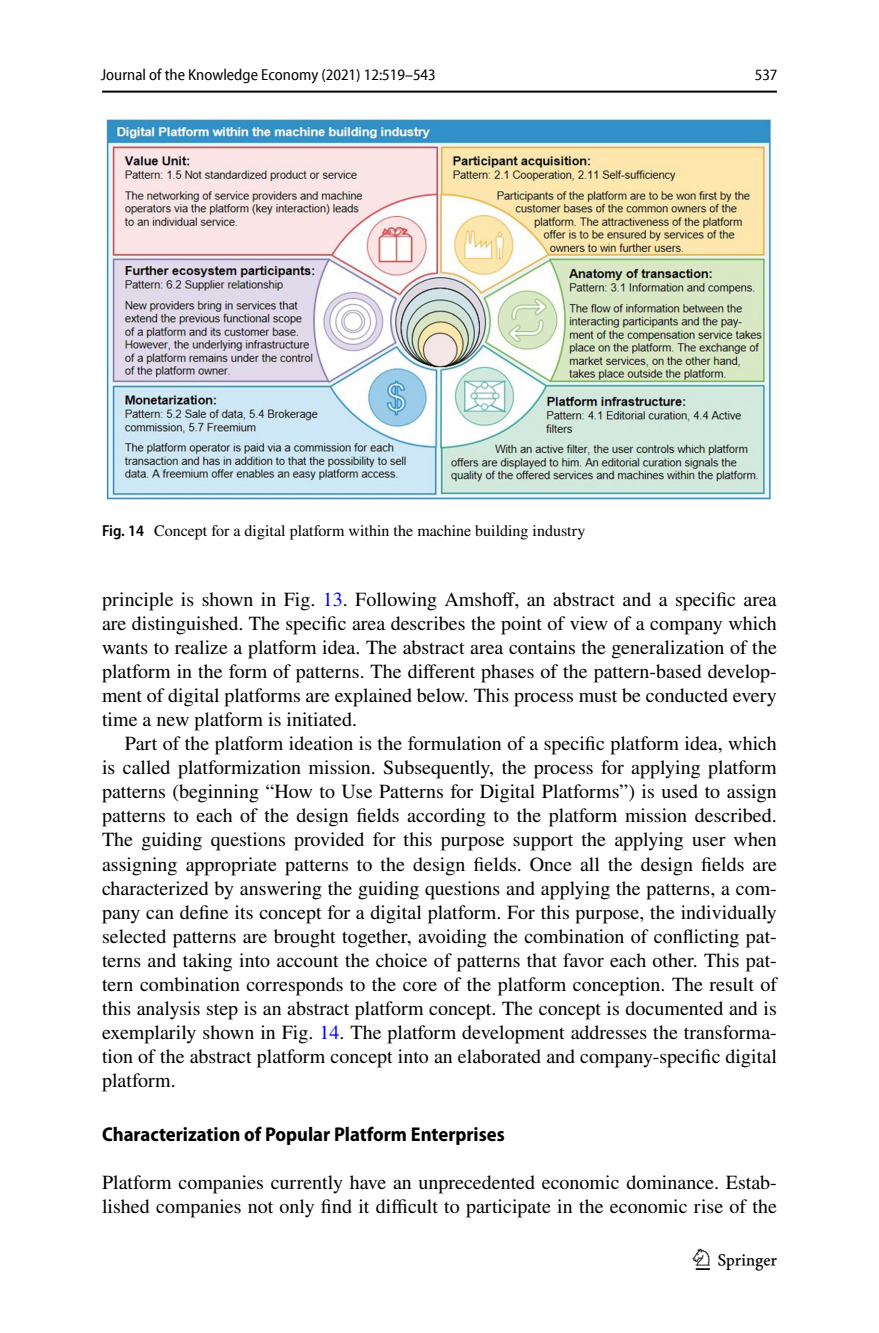
<style>
.page{position:relative;width:879px;height:1333px;background:#fff}
.page>*{position:absolute;margin:0;border:0;box-sizing:border-box;transform-origin:0 0}
.t1{font:30px "Springnew Regular 3";color:#000}
.t2{font:20px/24px "STIX";color:#000;text-align:justify}
.t3{font:700 semi-condensed 20px "Myriad Pro";color:#000}
.t4{font:16px "STIX";color:#000}
.t5{font:semi-condensed 16px "Myriad Pro Unic";color:#000}
.s1{font-family:"Myriad Pro";font-weight:600;font-stretch:semi-condensed}
.s2{color:#00f}
</style>
<div class="page">
<hr style="left:102px;top:91px;width:675px;height:2px;background:#000">
<img style="left:106px;top:118px;width:668px;height:383px">
<p class="t5" style="left:101px;top:69px;width:336px">Journal of the Knowledge Economy (2021) 12:519–543</p>
<p class="t5" style="left:755px;top:69px;width:24px">537</p>
<p class="t4" style="left:102px;top:520px;width:485px"><span class="s1">Fig. 14</span> Concept for a digital platform within the machine building industry</p>
<p class="t2" style="left:102px;top:589px;width:676px">principle is shown in Fig. <span class="s2">13</span>. Following Amshoff, an abstract and a specific area are distinguished. The specific area describes the point of view of a company which wants to realize a platform idea. The abstract area contains the generalization of the platform in the form of patterns. The different phases of the pattern-based develop&shy;ment of digital platforms are explained below. This process must be conducted every time a new platform is initiated.</p>
<p class="t2" style="left:102px;top:733px;width:676px;text-indent:23px">Part of the platform ideation is the formulation of a specific platform idea, which is called platformization mission. Subsequently, the process for applying platform patterns (beginning “How to Use Patterns for Digital Platforms”) is used to assign patterns to each of the design fields according to the platform mission described.<br>The guiding questions provided for this purpose support the applying user when assigning appropriate patterns to the design fields. Once all the design fields are characterized by answering the guiding questions and applying the patterns, a com&shy;pany can define its concept for a digital platform. For this purpose, the individually selected patterns are brought together, avoiding the combination of conflicting pat&shy;terns and taking into account the choice of patterns that favor each other. This pat&shy;tern combination corresponds to the core of the platform conception. The result of this analysis step is an abstract platform concept. The concept is documented and is exemplarily shown in Fig. <span class="s2">14</span>. The platform development addresses the transforma&shy;tion of the abstract platform concept into an elaborated and company-specific digital platform.</p>
<p class="t3" style="left:102px;top:1122px;width:404px">Characterization of Popular Platform Enterprises</p>
<p class="t2" style="left:102px;top:1171px;width:676px">Platform companies currently have an unprecedented economic dominance. Estab&shy;lished companies not only find it difficult to participate in the economic rise of the</p>
<h1 class="t1" style="left:696px;top:1248px;width:83px">1 3</h1>
</div>
